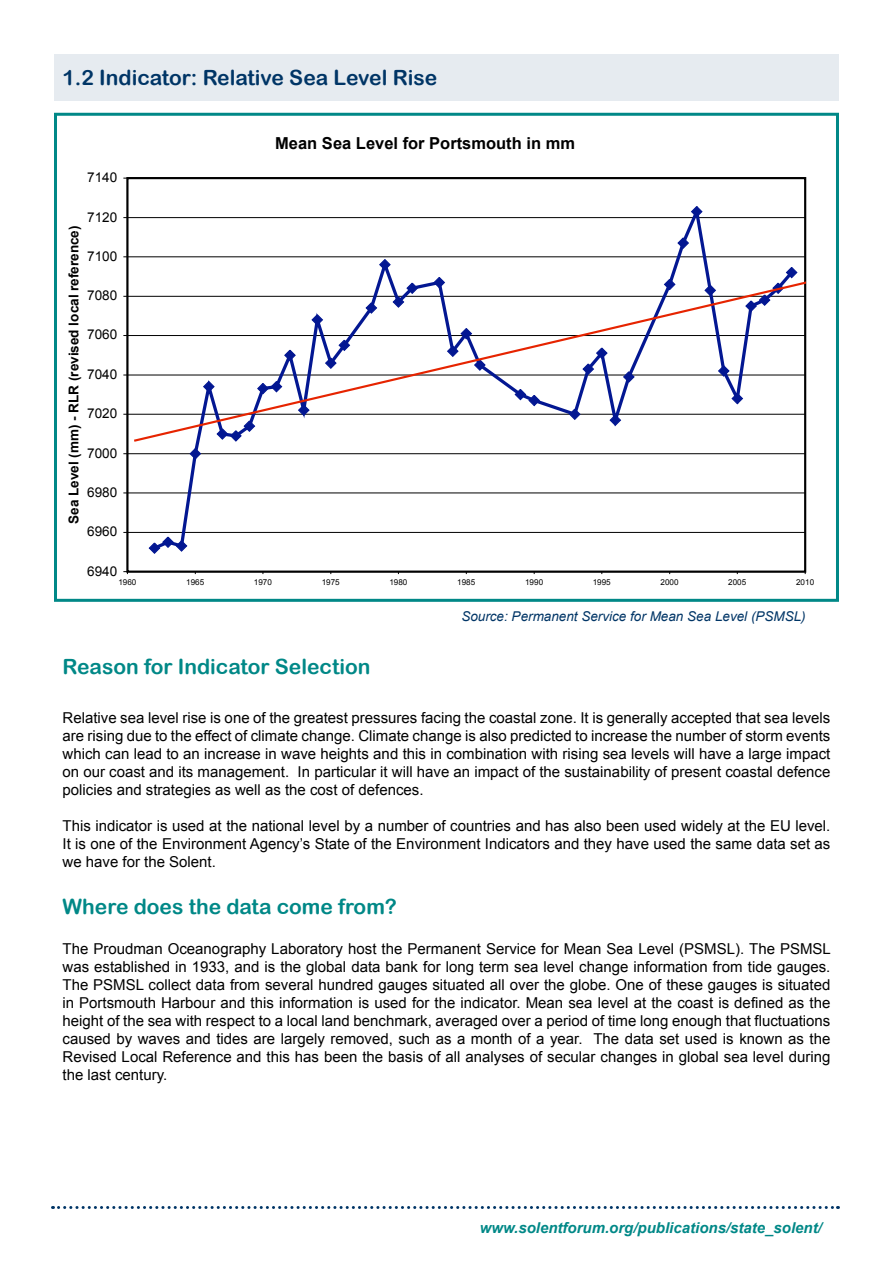
<style>
.page{position:relative;width:893px;height:1263px;background:#fff}
.page>*{position:absolute;margin:0;border:0;box-sizing:border-box;transform-origin:0 0}
.t1{font:21px "Arial Rounded MT Bold";color:#008887}
.t2{font:21px "Arial Rounded MT Bold";color:#003566}
.t3{font:700 16.5px "Arial";color:#000}
.t4{font:15px/18px "Arial";color:#000;text-align:justify}
.t5{font:italic 700 15px "Arial";color:#008887}
.t6{font:italic 13.5px "Arial";color:#003566}
.t7{font:13.5px "Arial";color:#000}
.t8{font:700 13.5px "Arial";color:#000}
.t9{font:8.1px "Arial";color:#000}
</style>
<div class="page">
<svg style="left:52px;top:1206px;width:786px;height:3px"></svg>
<div style="left:54px;top:54px;width:785px;height:47px;background:#e6ebf0"></div>
<hr style="left:127px;top:532px;width:678px;height:1px;background:#000">
<hr style="left:127px;top:493px;width:678px;height:1px;background:#000">
<hr style="left:127px;top:453px;width:678px;height:1px;background:#000">
<hr style="left:127px;top:414px;width:678px;height:1px;background:#000">
<hr style="left:127px;top:375px;width:678px;height:1px;background:#000">
<hr style="left:127px;top:335px;width:678px;height:1px;background:#000">
<hr style="left:127px;top:296px;width:678px;height:1px;background:#000">
<hr style="left:127px;top:257px;width:678px;height:1px;background:#000">
<hr style="left:127px;top:217px;width:678px;height:1px;background:#000">
<hr style="left:127px;top:178px;width:1px;height:394px;background:#000">
<hr style="left:127px;top:571px;width:678px;height:1px;background:#000">
<svg style="left:150px;top:217px;width:646px;height:318px"></svg>
<svg style="left:148px;top:535px;width:40px;height:19px"></svg>
<svg style="left:189px;top:447px;width:13px;height:13px"></svg>
<svg style="left:378px;top:258px;width:14px;height:13px"></svg>
<svg style="left:433px;top:276px;width:13px;height:3px"></svg>
<svg style="left:663px;top:278px;width:13px;height:1px"></svg>
<svg style="left:676px;top:236px;width:14px;height:14px"></svg>
<svg style="left:690px;top:206px;width:13px;height:12px"></svg>
<svg style="left:744px;top:266px;width:54px;height:13px"></svg>
<svg style="left:132px;top:279px;width:673px;height:164px"></svg>
<div style="left:54px;top:113px;width:785px;height:489px;border:3px solid #008887"></div>
<h1 class="t2" style="left:63px;top:65px;width:376px">1.2 Indicator: Relative Sea Level Rise</h1>
<p class="t7" style="left:87px;top:169px;width:32px">7140</p>
<p class="t7" style="left:87px;top:209px;width:32px">7120</p>
<p class="t8" style="left:69px;top:524px;width:300px;rotate:-90deg">Sea Level (mm) - RLR (revised local reference)</p>
<p class="t7" style="left:87px;top:248px;width:32px">7100</p>
<p class="t7" style="left:87px;top:288px;width:32px">7080</p>
<p class="t7" style="left:87px;top:327px;width:32px">7060</p>
<p class="t7" style="left:87px;top:366px;width:32px">7040</p>
<p class="t7" style="left:87px;top:406px;width:32px">7020</p>
<p class="t7" style="left:87px;top:445px;width:32px">7000</p>
<p class="t7" style="left:87px;top:484px;width:32px">6980</p>
<p class="t7" style="left:87px;top:524px;width:32px">6960</p>
<p class="t7" style="left:87px;top:563px;width:32px">6940</p>
<p class="t3" style="left:275px;top:137px;width:301px">Mean Sea Level for Portsmouth in mm</p>
<p class="t9" style="left:118px;top:578px;width:20px">1960</p>
<p class="t9" style="left:186px;top:578px;width:20px">1965</p>
<p class="t9" style="left:254px;top:578px;width:20px">1970</p>
<p class="t9" style="left:322px;top:578px;width:20px">1975</p>
<p class="t9" style="left:389px;top:578px;width:20px">1980</p>
<p class="t9" style="left:457px;top:578px;width:20px">1985</p>
<p class="t9" style="left:525px;top:578px;width:20px">1990</p>
<p class="t9" style="left:593px;top:578px;width:20px">1995</p>
<p class="t9" style="left:661px;top:578px;width:20px">2000</p>
<p class="t9" style="left:728px;top:578px;width:20px">2005</p>
<p class="t9" style="left:796px;top:578px;width:20px">2010</p>
<p class="t6" style="left:461px;top:608px;width:346px">Source: Permanent Service for Mean Sea Level (PSMSL)</p>
<h1 class="t1" style="left:63px;top:654px;width:310px">Reason for Indicator Selection</h1>
<p class="t4" style="left:63px;top:709px;width:769px">Relative sea level rise is one of the greatest pressures facing the coastal zone. It is generally accepted that sea levels are rising due to the effect of climate change. Climate change is also predicted to increase the number of storm events which can lead to an increase in wave heights and this in combination with rising sea levels will have a large impact on our coast and its management. In particular it will have an impact of the sustainability of present coastal defence policies and strategies as well as the cost of defences.</p>
<p class="t4" style="left:63px;top:817px;width:769px">This indicator is used at the national level by a number of countries and has also been used widely at the EU level.<br>It is one of the Environment Agency’s State of the Environment Indicators and they have used the same data set as we have for the Solent.</p>
<h1 class="t1" style="left:63px;top:894px;width:336px">Where does the data come from?</h1>
<p class="t4" style="left:63px;top:940px;width:770px">The Proudman Oceanography Laboratory host the Permanent Service for Mean Sea Level (PSMSL). The PSMSL was established in 1933, and is the global data bank for long term sea level change information from tide gauges.<br>The PSMSL collect data from several hundred gauges situated all over the globe. One of these gauges is situated in Portsmouth Harbour and this information is used for the indicator. Mean sea level at the coast is defined as the height of the sea with respect to a local land benchmark, averaged over a period of time long enough that fluctuations caused by waves and tides are largely removed, such as a month of a year. The data set used is known as the Revised Local Reference and this has been the basis of all analyses of secular changes in global sea level during the last century.</p>
<p class="t5" style="left:480px;top:1218px;width:344px">www.solentforum.org/publications/state_solent/</p>
</div>
